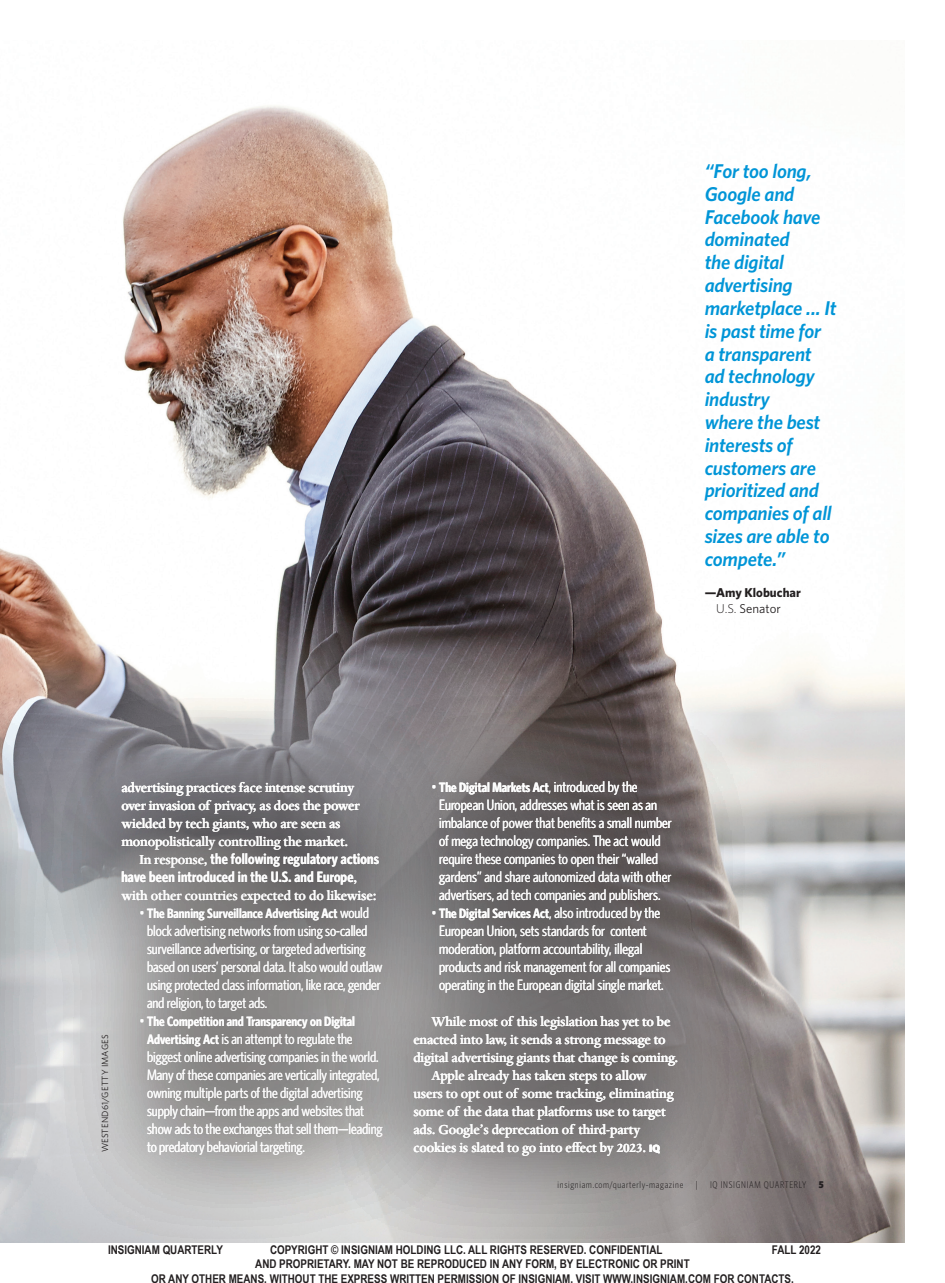
<style>
.page{position:relative;width:945px;height:1283px;background:#fff}
.page>*{position:absolute;margin:0;border:0;box-sizing:border-box;transform-origin:0 0}
.t1{font:italic 600 19.95px/22.8px "Whitney";letter-spacing:-.01em;color:#0195d7}
.Body_copy_ragged_no{font:15px/18px "Whitney Condensed";letter-spacing:-.01em;color:#fff}
.Body_copy_ragged_no-2{font:500 15px/18px "Dante MT Pro";letter-spacing:-.015em;color:#fff}
.Body_copy_ragged_no-3{font:600 15px/18px "Whitney Condensed";letter-spacing:.01em;color:#fff}
.Body_copy_ragged_no-4{font:600 13.5px "Whitney Condensed";color:#fff}
.t2{font:700 12.9px/15.8px "Whitney";color:#231f20}
.t3{font:700 12px "Arial Narrow";color:#231f20}
.t4{font:300 9.75px "Whitney Condensed";letter-spacing:.07em;color:#231f20}
.t5{font:900 9.75px "Whitney Condensed";color:#231f20}
.Photo_credit{font:9px "Whitney";letter-spacing:.02em;color:#231f20}
.s1{font-weight:300}
.s2{font-weight:400}
.s3{font-family:"Dante MT Pro";font-weight:500}
.s4{font-weight:300;font-size:15px}
.s5{font-weight:400;font-size:15px}
.s6{font-weight:600;font-size:13.5px}
.s7{font-family:"Whitney";font-weight:900;font-size:10.5px}
</style>
<div class="page">
<img style="left:0;top:106px;width:904px;height:1136px">
<svg style="left:0;top:697px;width:55px;height:543px;background:#babbbf"></svg>
<svg style="left:41px;top:698px;width:292px;height:541px;background:#9b9a9c"></svg>
<svg style="left:333px;top:695px;width:419px;height:545px;background:#858182"></svg>
<p class="t1" style="left:705px;top:159px;width:133px">“For too long,<br>Google and<br>Facebook have dominated<br>the digital advertising marketplace ... It is past time for<br>a transparent ad technology industry<br>where the best interests of customers are prioritized and companies of all sizes are able to compete.”</p>
<p class="t2" style="left:716px;top:584px;width:86px;text-indent:-11px">—Amy Klobuchar<br><span class="s1">U.S.</span> <span class="s2">Senator</span></p>
<p class="Photo_credit" style="left:99px;top:1152px;width:119px;rotate:-90deg">WESTEND61/GETTY IMAGES</p>
<p class="Body_copy_ragged_no-2" style="left:121px;top:779px;width:240px">advertising practices face intense scrutiny over invasion of privacy, as does the power wielded by tech giants, who are seen as monopolistically controlling the market.</p>
<p class="Body_copy_ragged_no-3" style="left:121px;top:849px;width:259px;text-indent:18px"><span class="s3">In response,</span> the following regulatory actions have been introduced in the U.S. and Europe<span class="s3">, with other countries expected to do likewise:</span></p>
<p class="Body_copy_ragged_no-4" style="left:139px;top:905px;width:231px"><span class="s4">•</span> The Banning Surveillance Advertising Act <span class="s5">would</span></p>
<p class="Body_copy_ragged_no" style="left:147px;top:921px;width:237px">block advertising networks from using so-called surveillance advertising, or targeted advertising based on users’ personal data. It also would outlaw using protected class information, like race, gender and religion, to target ads.</p>
<p class="Body_copy_ragged_no-4" style="left:139px;top:1013px;width:217px"><span class="s4">•</span> The Competition and Transparency on Digital</p>
<p class="Body_copy_ragged_no" style="left:147px;top:1029px;width:237px"><span class="s6">Advertising Act</span> is an attempt to regulate the biggest online advertising companies in the world.<br>Many of these companies are vertically integrated, owning multiple parts of the digital advertising supply chain—from the apps and websites that show ads to the exchanges that sell them—leading to predatory behaviorial targeting.</p>
<p class="Body_copy_ragged_no" style="left:317px;top:1065px;width:7px">ll</p>
<p class="Body_copy_ragged_no" style="left:317px;top:1065px;width:7px">ll</p>
<p class="Body_copy_ragged_no" style="left:317px;top:1065px;width:7px">ll</p>
<p class="Body_copy_ragged_no-4" style="left:431px;top:779px;width:208px"><span class="s4">•</span> The Digital Markets Act<span class="s4">,</span> <span class="s5">introduced by the</span></p>
<p class="Body_copy_ragged_no" style="left:439px;top:795px;width:234px">European Union, addresses what is seen as an imbalance of power that benefits a small number of mega technology companies. The act would require these companies to open their “walled gardens” and share autonomized data with other advertisers, ad tech companies and publishers.</p>
<p class="Body_copy_ragged_no-4" style="left:431px;top:905px;width:230px"><span class="s4">•</span> The Digital Services Act<span class="s5">, also introduced by the</span></p>
<p class="Body_copy_ragged_no" style="left:439px;top:921px;width:233px">European Union, sets standards for content moderation, platform accountability, illegal products and risk management for all companies operating in the European digital single market.</p>
<p class="Body_copy_ragged_no-2" style="left:413px;top:1013px;width:266px;text-indent:18px">While most of this legislation has yet to be enacted into law, it sends a strong message to digital advertising giants that change is coming.</p>
<p class="Body_copy_ragged_no-2" style="left:413px;top:1067px;width:262px;text-indent:18px">Apple already has taken steps to allow users to opt out of some tracking, eliminating some of the data that platforms use to target ads. Google’s deprecation of third-party cookies is slated to go into effect by 2023. <span class="s7">IQ</span></p>
<p class="Body_copy_ragged_no" style="left:641px;top:849px;width:7px">ll</p>
<p class="Body_copy_ragged_no" style="left:641px;top:849px;width:7px">ll</p>
<p class="Body_copy_ragged_no" style="left:641px;top:849px;width:7px">ll</p>
<p class="Body_copy_ragged_no-2" style="left:572px;top:1139px;width:11px">f</p>
<p class="t4" style="left:558px;top:1179px;width:127px">insigniam.com/quarterly-magazine</p>
<p class="t4" style="left:696px;top:1179px;width:3px">|</p>
<p class="t4" style="left:710px;top:1179px;width:98px">IQ INSIGNIAM QUARTERLY</p>
<p class="t5" style="left:819px;top:1178px;width:6px">5</p>
<p class="Body_copy_ragged_no-2" style="left:572px;top:1139px;width:11px">f</p>
<p class="Body_copy_ragged_no-2" style="left:572px;top:1139px;width:11px">f</p>
<p class="t3" style="left:108px;top:1242px;width:116px">INSIGNIAM QUARTERLY</p>
<p class="t3" style="left:270px;top:1242px;width:394px">COPYRIGHT © INSIGNIAM HOLDING LLC. ALL RIGHTS RESERVED. CONFIDENTIAL</p>
<p class="t3" style="left:772px;top:1242px;width:51px">FALL 2022</p>
<p class="t3" style="left:255px;top:1256px;width:436px">AND PROPRIETARY. MAY NOT BE REPRODUCED IN ANY FORM, BY ELECTRONIC OR PRINT</p>
<p class="t3" style="left:151px;top:1271px;width:644px">OR ANY OTHER MEANS, WITHOUT THE EXPRESS WRITTEN PERMISSION OF INSIGNIAM. VISIT WWW.INSIGNIAM.COM FOR CONTACTS.</p>
</div>
